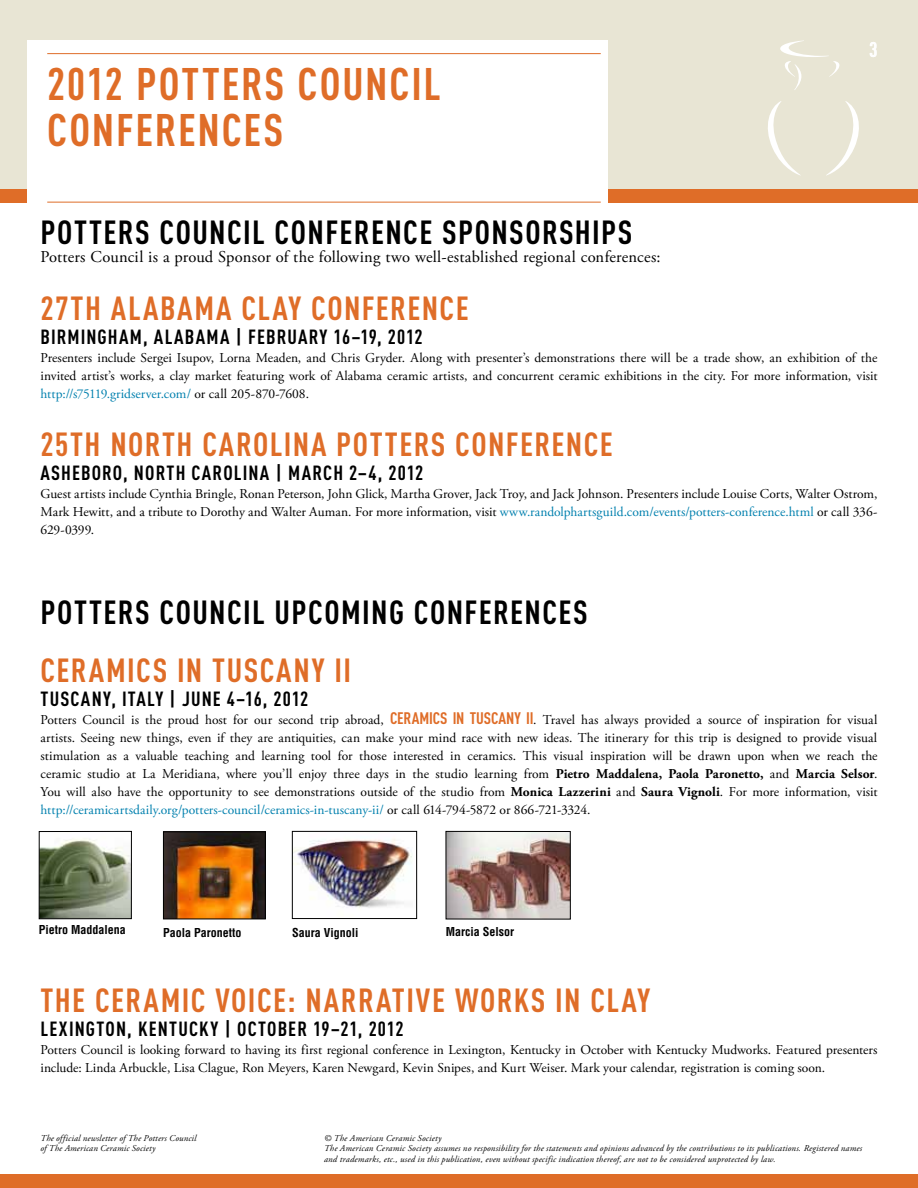
<style>
.page{position:relative;width:918px;height:1188px;background:#fff}
.page>*{position:absolute;margin:0;border:0;box-sizing:border-box;transform-origin:0 0}
.t1{font:700 45px/46.5px "DIN Cond";letter-spacing:.04em;color:#df6d28}
.t2{font:700 33px "DIN Cond";letter-spacing:.045em;color:#df6d28}
.t3{font:700 33px "DIN Cond";letter-spacing:.04em;color:#000}
.t4{font:700 21px "DIN Cond";color:#fff}
.t5{font:700 20.25px "DIN Cond";letter-spacing:.055em;color:#000}
.t6{font:16.5px "Adobe Garamond Pro";letter-spacing:.01em;color:#000}
.t7{font:700 16.5px "DIN Cond";color:#df6d28}
.t8{font:13.5px/18px "Adobe Garamond Pro";color:#000;text-align:justify}
.t9{font:700 condensed 12px "Helvetica";color:#000}
.t10{font:italic 9px/10.5px "Adobe Garamond Pro";letter-spacing:.02em;color:#000}
.s1{color:#0080ae}
.s2{font-family:"DIN Cond";font-weight:700;font-size:16.5px;color:#df6d28}
.s3{font-weight:700}
</style>
<div class="page">
<div style="left:0;top:0;width:918px;height:189px;background:#e8e5d4"></div>
<div style="left:0;top:189px;width:918px;height:13px;background:#df6d28"></div>
<div style="left:0;top:1174px;width:918px;height:14px;background:#df6d28"></div>
<div style="left:27px;top:40px;width:581px;height:176px;background:#fff"></div>
<hr style="left:47px;top:53px;width:554px;height:1px;background:#df6d28">
<hr style="left:47px;top:202px;width:554px;height:1px;background:#df6d28">
<svg style="left:768px;top:40px;width:91px;height:135px"></svg>
<img style="left:448px;top:833px;width:121px;height:84px">
<div style="left:446px;top:831px;width:125px;height:88px;border:1px solid #000"></div>
<img style="left:41px;top:838px;width:89px;height:79px">
<div style="left:39px;top:831px;width:93px;height:88px;border:1px solid #000"></div>
<img style="left:165px;top:834px;width:99px;height:83px">
<div style="left:163px;top:832px;width:103px;height:87px;border:1px solid #000"></div>
<img style="left:294px;top:839px;width:118px;height:69px">
<div style="left:292px;top:831px;width:125px;height:88px;border:1px solid #000"></div>
<h1 class="t1" style="left:47px;top:59px;width:395px">2012 POTTERS COUNCIL<br>CONFERENCES</h1>
<h3 class="t4" style="left:869px;top:37px;width:10px">3</h3>
<h2 class="t3" style="left:40px;top:212px;width:593px">POTTERS COUNCIL CONFERENCE SPONSORSHIPS</h2>
<p class="t6" style="left:40px;top:246px;width:622px">Potters Council is a proud Sponsor of the following two well-established regional conferences:</p>
<h2 class="t2" style="left:40px;top:288px;width:430px">27TH ALABAMA CLAY CONFERENCE</h2>
<h3 class="t5" style="left:40px;top:324px;width:384px">BIRMINGHAM, ALABAMA | FEBRUARY 16–19, 2012</h3>
<p class="t8" style="left:40px;top:349px;width:839px">Presenters include Sergei Isupov, Lorna Meaden, and Chris Gryder. Along with presenter’s demonstrations there will be a trade show, an exhibition of the invited artist’s works, a clay market featuring work of Alabama ceramic artists, and concurrent ceramic exhibitions in the city. For more information, visit <span class="s1">http://s75119.gridserver.com/</span> or call 205-870-7608.</p>
<h2 class="t2" style="left:40px;top:424px;width:574px">25TH NORTH CAROLINA POTTERS CONFERENCE</h2>
<h3 class="t5" style="left:40px;top:460px;width:384px">ASHEBORO, NORTH CAROLINA | MARCH 2–4, 2012</h3>
<p class="t8" style="left:40px;top:485px;width:839px">Guest artists include Cynthia Bringle, Ronan Peterson, John Glick, Martha Grover, Jack Troy, and Jack Johnson. Presenters include Louise Corts, Walter Ostrom, Mark Hewitt, and a tribute to Dorothy and Walter Auman. For more information, visit <span class="s1">www.randolphartsguild.com/events/potters-conference.html</span> or call 336- 629-0399.</p>
<h2 class="t3" style="left:40px;top:592px;width:549px">POTTERS COUNCIL UPCOMING CONFERENCES</h2>
<h2 class="t2" style="left:41px;top:650px;width:17px">CERAMICS</h2>
<h2 class="t2" style="left:177px;top:650px;width:53px">IN TUSCANY</h2>
<h2 class="t2" style="left:334px;top:650px;width:8px">II</h2>
<h3 class="t5" style="left:40px;top:686px;width:269px">TUSCANY, ITALY | JUNE 4–16, 2012</h3>
<p class="t8" style="left:40px;top:711px;width:358px">Potters Council is the proud host for our second trip abroad, <span class="s2">CERAMICS</span></p>
<p class="t7" style="left:453px;top:708px;width:26px">IN TUSCANY</p>
<p class="t8" style="left:41px;top:711px;width:839px;text-indent:486px"><span class="s2">II</span> . Travel has always provided a source of inspiration for visual artists. Seeing new things, even if they are antiquities, can make your mind race with new ideas. The itinerary for this trip is designed to provide visual stimulation as a valuable teaching and learning tool for those interested in ceramics. This visual inspiration will be drawn upon when we reach the ceramic studio at La Meridiana, where you’ll enjoy three days in the studio learning from <span class="s3">Pietro Maddalena, Paola Paronetto,</span> and <span class="s3">Marcia Selsor</span>.<br>You will also have the opportunity to see demonstrations outside of the studio from <span class="s3">Monica Lazzerini</span> and <span class="s3">Saura Vignoli</span>. For more information, visit <span class="s1">http://ceramicartsdaily.org/potters-council/ceramics-in-tuscany-ii/</span> or call 614-794-5872 or 866-721-3324.</p>
<p class="t9" style="left:39px;top:923px;width:89px">Pietro Maddalena</p>
<p class="t9" style="left:163px;top:925px;width:80px">Paola Paronetto</p>
<p class="t9" style="left:292px;top:925px;width:68px">Saura Vignoli</p>
<p class="t9" style="left:446px;top:925px;width:70px">Marcia Selsor</p>
<h2 class="t2" style="left:40px;top:980px;width:71px">THE CERAMIC</h2>
<h2 class="t2" style="left:215px;top:980px;width:31px">VOICE</h2>
<h2 class="t2" style="left:287px;top:980px;width:365px">: NARRATIVE WORKS IN CLAY</h2>
<h3 class="t5" style="left:40px;top:1016px;width:365px">LEXINGTON, KENTUCKY | OCTOBER 19–21, 2012</h3>
<p class="t8" style="left:40px;top:1041px;width:839px">Potters Council is looking forward to having its first regional conference in Lexington, Kentucky in October with Kentucky Mudworks. Featured presenters include: Linda Arbuckle, Lisa Clague, Ron Meyers, Karen Newgard, Kevin Snipes, and Kurt Weiser. Mark your calendar, registration is coming soon.</p>
<p class="t10" style="left:40px;top:1133px;width:157px">The official newsletter of The Potters Council of The American Ceramic Society</p>
<p class="t10" style="left:324px;top:1133px;width:540px">© The American Ceramic Society<br>The American Ceramic Society assumes no responsibility for the statements and opinions advanced by the contributions to its publications. Registered names and trademarks, etc., used in this publication, even without specific indication thereof, are not to be considered unprotected by law.</p>
</div>
